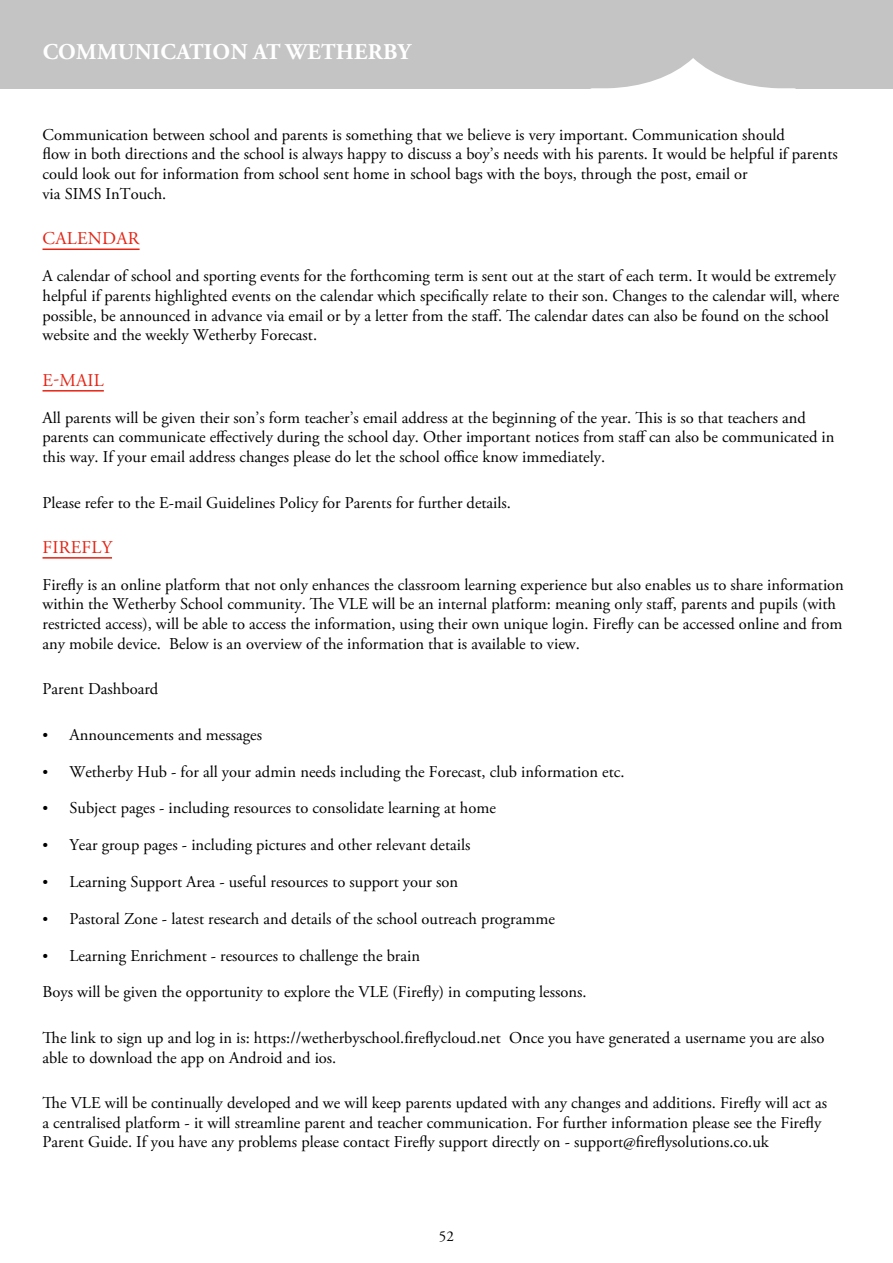
<style>
.page{position:relative;width:893px;height:1263px;background:#fff}
.page>*{position:absolute;margin:0;border:0;box-sizing:border-box;transform-origin:0 0}
.t1{font:700 22.5px "Adobe Garamond Pro";letter-spacing:.015em;color:#fff}
.t2{font:18px "Adobe Garamond Pro";letter-spacing:.015em;color:#e42313}
.t3{font:16.5px/19.8px "Adobe Garamond Pro";color:#000}
.t4{font:15px "Adobe Garamond Pro";color:#000}
.s1{font-size:15px}
</style>
<div class="page">
<div style="left:0;top:0;width:893px;height:88px;background:#c4c4c4"></div>
<svg style="left:587px;top:58px;width:212px;height:31px"></svg>
<hr style="left:43px;top:248px;width:97px;height:2px;background:#e42313">
<hr style="left:43px;top:390px;width:61px;height:2px;background:#e42313">
<hr style="left:43px;top:557px;width:69px;height:2px;background:#e42313">
<h1 class="t1" style="left:43px;top:39px;width:370px">COMMUNICATION AT WETHERBY</h1>
<p class="t3" style="left:43px;top:125px;width:797px">Communication between school and parents is something that we believe is very important. Communication should<br>flow in both directions and the school is always happy to discuss a boy’s needs with his parents. It would be helpful if parents could look out for information from school sent home in school bags with the boys, through the post, email or<br>via SIMS InTouch.</p>
<p class="t2" style="left:43px;top:228px;width:98px">CALENDAR</p>
<p class="t3" style="left:43px;top:266px;width:798px">A calendar of school and sporting events for the forthcoming term is sent out at the start of each term. It would be extremely helpful if parents highlighted events on the calendar which specifically relate to their son. Changes to the calendar will, where possible, be announced in advance via email or by a letter from the staff. The calendar dates can also be found on the school website and the weekly Wetherby Forecast.</p>
<p class="t2" style="left:43px;top:369px;width:63px">E-MAIL</p>
<p class="t3" style="left:43px;top:408px;width:793px">All parents will be given their son’s form teacher’s email address at the beginning of the year. This is so that teachers and parents can communicate effectively during the school day. Other important notices from staff can also be communicated in this way. If your email address changes please do let the school office know immediately.</p>
<p class="t3" style="left:43px;top:493px;width:470px">Please refer to the E-mail Guidelines Policy for Parents for further details.</p>
<p class="t2" style="left:43px;top:536px;width:71px">FIREFLY</p>
<p class="t3" style="left:43px;top:575px;width:803px">Firefly is an online platform that not only enhances the classroom learning experience but also enables us to share information within the Wetherby School community. The VLE will be an internal platform: meaning only staff, parents and pupils (with restricted access), will be able to access the information, using their own unique login. Firefly can be accessed online and from any mobile device. Below is an overview of the information that is available to view.</p>
<p class="t3" style="left:43px;top:680px;width:117px">Parent Dashboard</p>
<p class="t3" style="left:43px;top:725px;width:221px"><span class="s1">•</span> Announcements and messages</p>
<p class="t3" style="left:43px;top:762px;width:584px"><span class="s1">•</span> Wetherby Hub - for all your admin needs including the Forecast, club information etc.</p>
<p class="t3" style="left:43px;top:799px;width:455px"><span class="s1">•</span> Subject pages - including resources to consolidate learning at home</p>
<p class="t3" style="left:43px;top:835px;width:429px"><span class="s1">•</span> Year group pages - including pictures and other relevant details</p>
<p class="t3" style="left:43px;top:872px;width:417px"><span class="s1">•</span> Learning Support Area - useful resources to support your son</p>
<p class="t3" style="left:43px;top:909px;width:514px"><span class="s1">•</span> Pastoral Zone - latest research and details of the school outreach programme</p>
<p class="t3" style="left:43px;top:946px;width:379px"><span class="s1">•</span> Learning Enrichment - resources to challenge the brain</p>
<p class="t3" style="left:43px;top:983px;width:546px">Boys will be given the opportunity to explore the VLE (Firefly) in computing lessons.</p>
<p class="t3" style="left:43px;top:1028px;width:783px">The link to sign up and log in is: https://wetherbyschool.fireflycloud.net Once you have generated a username you are also able to download the app on Android and ios.</p>
<p class="t3" style="left:43px;top:1093px;width:786px">The VLE will be continually developed and we will keep parents updated with any changes and additions. Firefly will act as a centralised platform - it will streamline parent and teacher communication. For further information please see the Firefly<br>Parent Guide. If you have any problems please contact Firefly support directly on - support@fireflysolutions.co.uk</p>
<p class="t4" style="left:439px;top:1227px;width:16px">52</p>
</div>
